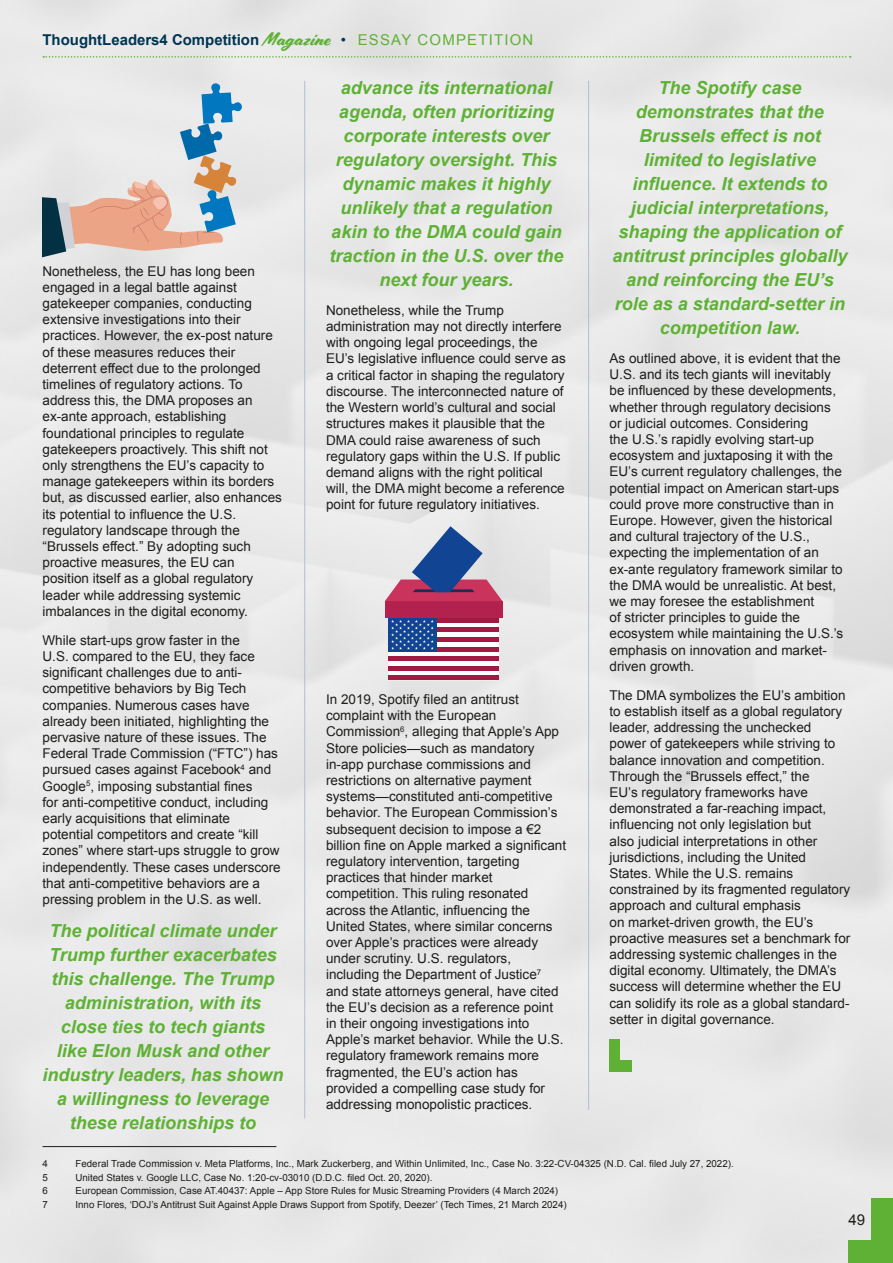
<style>
.page{position:relative;width:893px;height:1263px;background:#e9e9e9}
.page>*{position:absolute;margin:0;border:0;box-sizing:border-box;transform-origin:0 0}
.t1{font:italic 700 18px/24px "Arial";color:#5eb135;text-align:center}
.t2{font:700 15px "Arial";color:#003452}
.t3{font:15px "Arial";color:#1d1d1b}
.t4{font:13.5px/16.2px "Arial";color:#1d1d1b}
.t5{font:9.75px "Arial";color:#1d1d1b}
.s1{font-family:"Cortado";font-weight:400;font-size:18.6px;color:#5eb135}
.s2{font-weight:400}
.s3{font-weight:400;color:#5eb135}
</style>
<div class="page">
<svg style="left:43px;top:56px;width:808px;height:2px;background:#c1d7b6"></svg>
<div style="left:872px;top:1198px;width:21px;height:65px;background:#5eb135"></div>
<div style="left:848px;top:1241px;width:45px;height:22px;background:#5eb135"></div>
<svg style="left:43px;top:83px;width:200px;height:174px;background:#cecbca"></svg>
<hr style="left:43px;top:1146px;width:233px;height:1px;background:#1d1d1b">
<div style="left:385px;top:601px;width:117px;height:17px;background:#b3214f"></div>
<svg style="left:388px;top:618px;width:111px;height:62px"></svg>
<svg style="left:385px;top:526px;width:117px;height:75px;background:#a293b1"></svg>
<div style="left:609px;top:1039px;width:11px;height:33px;background:#5eb135"></div>
<div style="left:609px;top:1061px;width:23px;height:11px;background:#5eb135"></div>
<hr style="left:304px;top:81px;width:1px;height:1037px;background:#b3bdcd">
<hr style="left:588px;top:81px;width:1px;height:1029px;background:#b3bdcd">
<p class="t2" style="left:43px;top:29px;width:492px">ThoughtLeaders4 Competition <span class="s1">Magazine</span> <span class="s2">•</span> <span class="s3">ESSAY COMPETITION</span></p>
<p class="t1" style="left:612px;top:76px;width:237px">The Spotify case demonstrates that the<br>Brussels effect is not limited to legislative influence. It extends to judicial interpretations, shaping the application of antitrust principles globally and reinforcing the EU’s role as a standard-setter in competition law.</p>
<p class="t4" style="left:609px;top:350px;width:235px">As outlined above, it is evident that the U.S. and its tech giants will inevitably be influenced by these developments, whether through regulatory decisions or judicial outcomes. Considering<br>the U.S.’s rapidly evolving start-up ecosystem and juxtaposing it with the EU’s current regulatory challenges, the potential impact on American start-ups could prove more constructive than in Europe. However, given the historical and cultural trajectory of the U.S., expecting the implementation of an ex-ante regulatory framework similar to the DMA would be unrealistic. At best, we may foresee the establishment<br>of stricter principles to guide the ecosystem while maintaining the U.S.’s emphasis on innovation and market&shy;driven growth.</p>
<p class="t4" style="left:609px;top:687px;width:242px">The DMA symbolizes the EU’s ambition to establish itself as a global regulatory leader, addressing the unchecked power of gatekeepers while striving to balance innovation and competition.<br>Through the “Brussels effect,” the<br>EU’s regulatory frameworks have demonstrated a far-reaching impact, influencing not only legislation but<br>also judicial interpretations in other jurisdictions, including the United States. While the U.S. remains constrained by its fragmented regulatory approach and cultural emphasis<br>on market-driven growth, the EU’s proactive measures set a benchmark for addressing systemic challenges in the digital economy. Ultimately, the DMA’s success will determine whether the EU can solidify its role as a global standard&shy;setter in digital governance.</p>
<h1 class="t1" style="left:329px;top:76px;width:236px">advance its international agenda, often prioritizing corporate interests over regulatory oversight. This dynamic makes it highly unlikely that a regulation akin to the DMA could gain traction in the U.S. over the next four years.</h1>
<p class="t4" style="left:326px;top:302px;width:241px">Nonetheless, while the Trump administration may not directly interfere with ongoing legal proceedings, the EU’s legislative influence could serve as a critical factor in shaping the regulatory discourse. The interconnected nature of the Western world’s cultural and social structures makes it plausible that the DMA could raise awareness of such regulatory gaps within the U.S. If public demand aligns with the right political will, the DMA might become a reference point for future regulatory initiatives.</p>
<p class="t4" style="left:43px;top:263px;width:241px">Nonetheless, the EU has long been engaged in a legal battle against gatekeeper companies, conducting extensive investigations into their practices. However, the ex-post nature of these measures reduces their deterrent effect due to the prolonged timelines of regulatory actions. To address this, the DMA proposes an ex-ante approach, establishing foundational principles to regulate gatekeepers proactively. This shift not only strengthens the EU’s capacity to manage gatekeepers within its borders but, as discussed earlier, also enhances its potential to influence the U.S. regulatory landscape through the “Brussels effect.” By adopting such proactive measures, the EU can position itself as a global regulatory leader while addressing systemic imbalances in the digital economy.</p>
<p class="t4" style="left:43px;top:632px;width:240px">While start-ups grow faster in the<br>U.S. compared to the EU, they face significant challenges due to anti&shy;competitive behaviors by Big Tech companies. Numerous cases have already been initiated, highlighting the pervasive nature of these issues. The Federal Trade Commission (“FTC”) has pursued cases against Facebook<sup>4</sup> and Google<sup>5</sup>, imposing substantial fines<br>for anti-competitive conduct, including early acquisitions that eliminate potential competitors and create “kill zones” where start-ups struggle to grow independently. These cases underscore that anti-competitive behaviors are a pressing problem in the U.S. as well.</p>
<h1 class="t1" style="left:43px;top:919px;width:242px">The political climate under<br>Trump further exacerbates this challenge. The Trump administration, with its close ties to tech giants<br>like Elon Musk and other industry leaders, has shown a willingness to leverage these relationships to</h1>
<p class="t5" style="left:43px;top:1157px;width:7px">4</p>
<p class="t5" style="left:76px;top:1157px;width:660px">Federal Trade Commission v. Meta Platforms, Inc., Mark Zuckerberg, and Within Unlimited, Inc., Case No. 3:22-CV-04325 (N.D. Cal. filed July 27, 2022).</p>
<p class="t5" style="left:43px;top:1171px;width:7px">5</p>
<p class="t5" style="left:76px;top:1171px;width:358px">United States v. Google LLC, Case No. 1:20-cv-03010 (D.D.C. filed Oct. 20, 2020).</p>
<p class="t5" style="left:43px;top:1184px;width:7px">6</p>
<p class="t5" style="left:76px;top:1184px;width:484px">European Commission, Case AT.40437: Apple – App Store Rules for Music Streaming Providers (4 March 2024)</p>
<p class="t5" style="left:43px;top:1198px;width:7px">7</p>
<p class="t5" style="left:76px;top:1198px;width:493px">Inno Flores, ‘DOJ’s Antitrust Suit Against Apple Draws Support from Spotify, Deezer’ (Tech Times, 21 March 2024)</p>
<p class="t4" style="left:326px;top:691px;width:242px">In 2019, Spotify filed an antitrust complaint with the European Commission<sup>6</sup>, alleging that Apple’s App Store policies—such as mandatory in-app purchase commissions and restrictions on alternative payment systems—constituted anti-competitive behavior. The European Commission’s subsequent decision to impose a €2 billion fine on Apple marked a significant regulatory intervention, targeting practices that hinder market competition. This ruling resonated across the Atlantic, influencing the United States, where similar concerns over Apple’s practices were already under scrutiny. U.S. regulators, including the Department of Justice<sup>7 </sup>and state attorneys general, have cited the EU’s decision as a reference point in their ongoing investigations into Apple’s market behavior. While the U.S. regulatory framework remains more fragmented, the EU’s action has provided a compelling case study for addressing monopolistic practices.</p>
<p class="t3" style="left:848px;top:1210px;width:18px">49</p>
</div>
